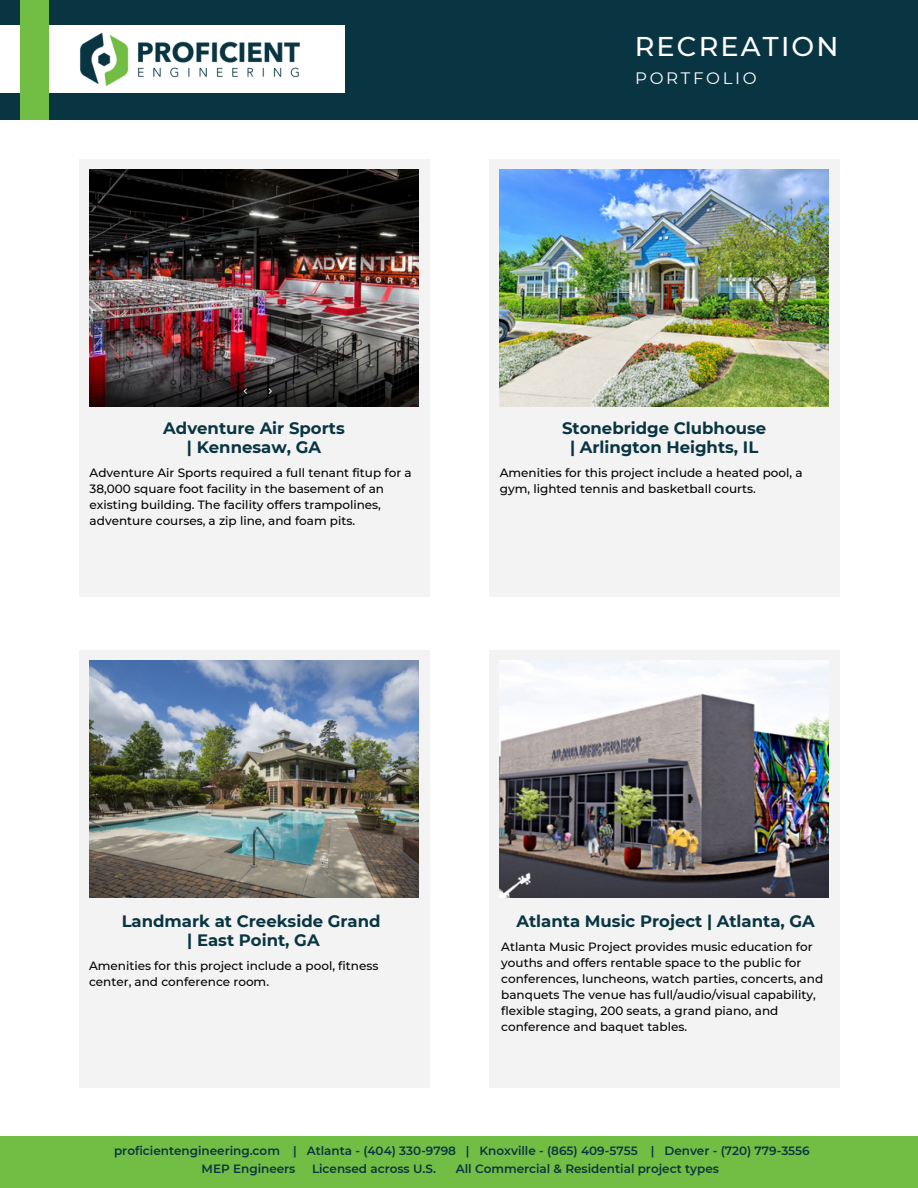
<style>
.page{position:relative;width:918px;height:1188px;background:#fff}
.page>*{position:absolute;margin:0;border:0;box-sizing:border-box;transform-origin:0 0}
.t1{font:500 27.15px "Montserrat";letter-spacing:.08em;color:#fff}
.t2{font:700 16.5px "Montserrat";color:#093542}
.t3{font:16.5px "Montserrat";letter-spacing:.16em;color:#fff}
.t4{font:500 12px/16px "Montserrat";color:#000}
.t5{font:600 12px "Montserrat";color:#093542}
</style>
<div class="page">
<div style="left:0;top:0;width:918px;height:119px;background:#093542"></div>
<div style="left:0;top:25px;width:344px;height:68px;background:#fff"></div>
<img style="left:80px;top:32px;width:220px;height:55px">
<div style="left:20px;top:0;width:28px;height:119px;background:#72be44"></div>
<div style="left:0;top:1136px;width:918px;height:52px;background:#72be44"></div>
<div style="left:489px;top:159px;width:351px;height:438px;background:#eee"></div>
<img style="left:500px;top:170px;width:328px;height:237px">
<div style="left:79px;top:650px;width:351px;height:438px;background:#eee"></div>
<img style="left:90px;top:661px;width:328px;height:237px">
<div style="left:489px;top:650px;width:351px;height:438px;background:#eee"></div>
<img style="left:500px;top:661px;width:328px;height:237px">
<div style="left:79px;top:159px;width:351px;height:438px;background:#eee"></div>
<img style="left:90px;top:170px;width:328px;height:237px">
<p class="t1" style="left:635px;top:30px;width:205px">RECREATION</p>
<p class="t3" style="left:635px;top:68px;width:123px">PORTFOLIO</p>
<p class="t2" style="left:163px;top:418px;width:183px">Adventure Air Sports</p>
<p class="t2" style="left:187px;top:437px;width:136px">| Kennesaw, GA</p>
<p class="t4" style="left:90px;top:464px;width:324px">Adventure Air Sports required a full tenant fitup for a 38,000 square foot facility in the basement of an existing building. The facility offers trampolines, adventure courses, a zip line, and foam pits.</p>
<p class="t2" style="left:562px;top:418px;width:206px">Stonebridge Clubhouse</p>
<p class="t2" style="left:570px;top:437px;width:190px">| Arlington Heights, IL</p>
<p class="t4" style="left:500px;top:464px;width:304px">Amenities for this project include a heated pool, a gym, lighted tennis and basketball courts.</p>
<p class="t2" style="left:122px;top:911px;width:260px">Landmark at Creekside Grand</p>
<p class="t2" style="left:187px;top:931px;width:134px">| East Point, GA</p>
<p class="t4" style="left:89px;top:958px;width:291px">Amenities for this project include a pool, fitness center, and conference room.</p>
<p class="t2" style="left:517px;top:911px;width:300px">Atlanta Music Project | Atlanta, GA</p>
<p class="t4" style="left:501px;top:938px;width:323px">Atlanta Music Project provides music education for youths and offers rentable space to the public for conferences, luncheons, watch parties, concerts, and banquets The venue has full/audio/visual capability, flexible staging, 200 seats, a grand piano, and conference and baquet tables.</p>
<p class="t5" style="left:114px;top:1143px;width:697px">proficientengineering.com | Atlanta - (404) 330-9798 | Knoxville - (865) 409-5755 | Denver - (720) 779-3556</p>
<p class="t5" style="left:202px;top:1162px;width:95px">MEP Engineers</p>
<p class="t5" style="left:312px;top:1162px;width:125px">Licensed across U.S.</p>
<p class="t5" style="left:456px;top:1162px;width:265px">All Commercial &amp; Residential project types</p>
</div>
